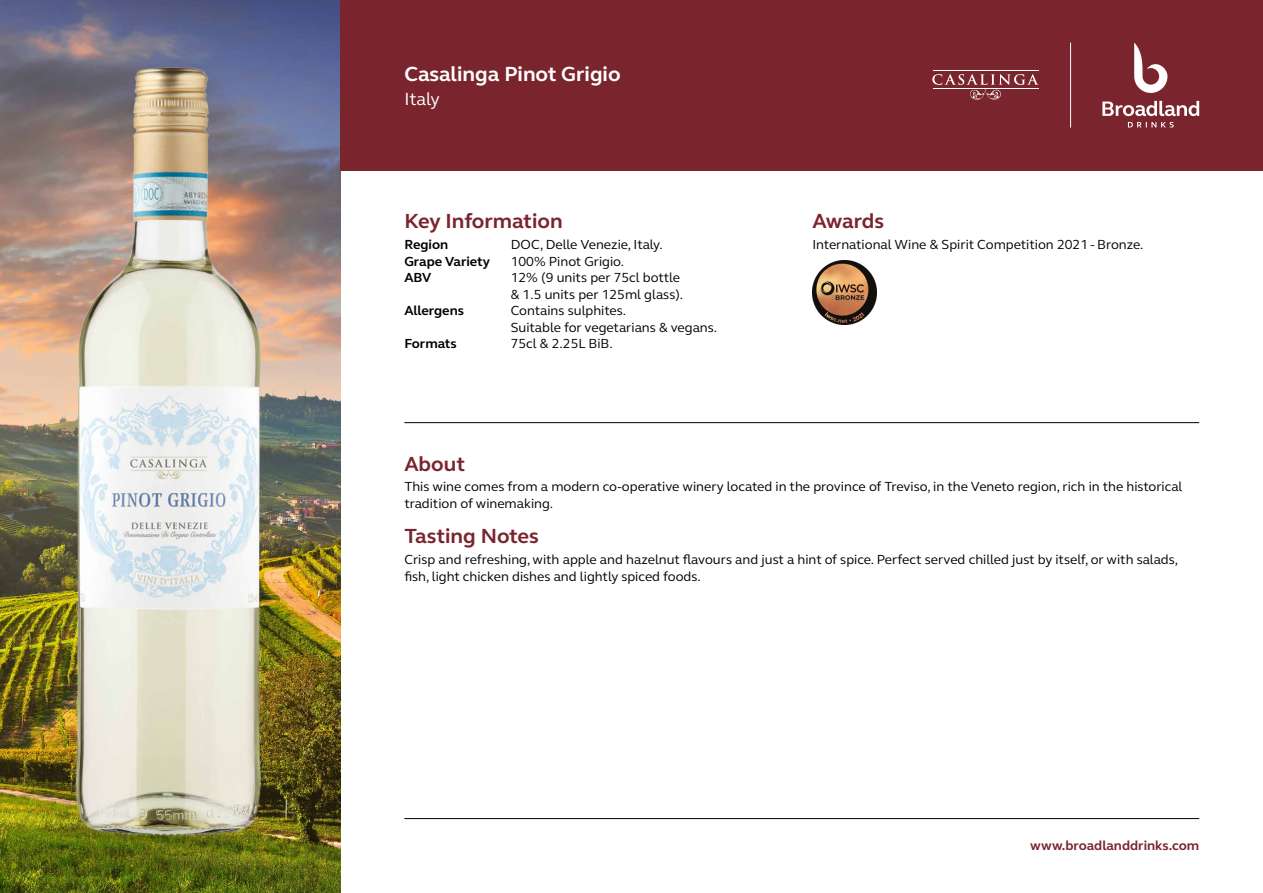
<style>
.page{position:relative;width:1263px;height:893px;background:#fff}
.page>*{position:absolute;margin:0;border:0;box-sizing:border-box;transform-origin:0 0}
.t1{font:700 21px "FS Elliot";color:#7a252e}
.t2{font:700 21px "FS Elliot";color:#fff}
.t3{font:18px "FS Elliot";letter-spacing:-.005em;color:#fff}
.t4{font:13.5px/16.5px "FS Elliot";color:#000}
.t5{font:700 13.5px "FS Elliot";color:#000}
.t6{font:700 13.5px "FS Elliot";color:#7a252e}
</style>
<div class="page">
<img style="left:0;top:0;width:341px;height:893px">
<img style="left:812px;top:260px;width:64px;height:64px">
<div style="left:341px;top:0;width:922px;height:170px;background:#7a252e"></div>
<hr style="left:404px;top:818px;width:795px;height:1px;background:#000">
<hr style="left:1070px;top:43px;width:1px;height:85px;background:#fff">
<hr style="left:404px;top:422px;width:795px;height:1px;background:#000">
<hr style="left:933px;top:70px;width:105px;height:1px;background:#fff">
<svg style="left:932px;top:74px;width:107px;height:26px"></svg>
<svg style="left:1128px;top:122px;width:46px;height:6px"></svg>
<svg style="left:1134px;top:43px;width:33px;height:50px"></svg>
<svg style="left:1102px;top:101px;width:97px;height:15px"></svg>
<img style="left:63px;top:47px;width:211px;height:803px">
<h1 class="t2" style="left:404px;top:60px;width:218px">Casalinga Pinot Grigio</h1>
<h2 class="t3" style="left:404px;top:87px;width:37px">Italy</h2>
<h1 class="t1" style="left:404px;top:207px;width:160px">Key Information</h1>
<p class="t5" style="left:404px;top:235px;width:45px">Region</p>
<p class="t4" style="left:511px;top:236px;width:154px">DOC, Delle Venezie, Italy.</p>
<p class="t5" style="left:404px;top:252px;width:87px">Grape Variety</p>
<p class="t4" style="left:511px;top:252px;width:115px">100% Pinot Grigio.</p>
<p class="t5" style="left:404px;top:268px;width:29px">ABV</p>
<p class="t4" style="left:511px;top:269px;width:174px">12% (9 units per 75cl bottle &amp; 1.5 units per 125ml glass).</p>
<p class="t5" style="left:404px;top:301px;width:61px">Allergens</p>
<p class="t4" style="left:511px;top:302px;width:208px">Contains sulphites.<br>Suitable for vegetarians &amp; vegans.</p>
<p class="t5" style="left:404px;top:334px;width:54px">Formats</p>
<p class="t4" style="left:511px;top:335px;width:103px">75cl &amp; 2.25L BiB.</p>
<h1 class="t1" style="left:812px;top:207px;width:73px">Awards</h1>
<p class="t4" style="left:812px;top:236px;width:333px">International Wine &amp; Spirit Competition 2021 - Bronze.</p>
<h1 class="t1" style="left:404px;top:449px;width:62px">About</h1>
<p class="t4" style="left:404px;top:478px;width:779px">This wine comes from a modern co-operative winery located in the province of Treviso, in the Veneto region, rich in the historical tradition of winemaking.</p>
<h1 class="t1" style="left:404px;top:522px;width:136px">Tasting Notes</h1>
<p class="t4" style="left:404px;top:551px;width:775px">Crisp and refreshing, with apple and hazelnut flavours and just a hint of spice. Perfect served chilled just by itself, or with salads, fish, light chicken dishes and lightly spiced foods.</p>
<p class="t6" style="left:1030px;top:837px;width:171px">www.broadlanddrinks.com</p>
</div>
